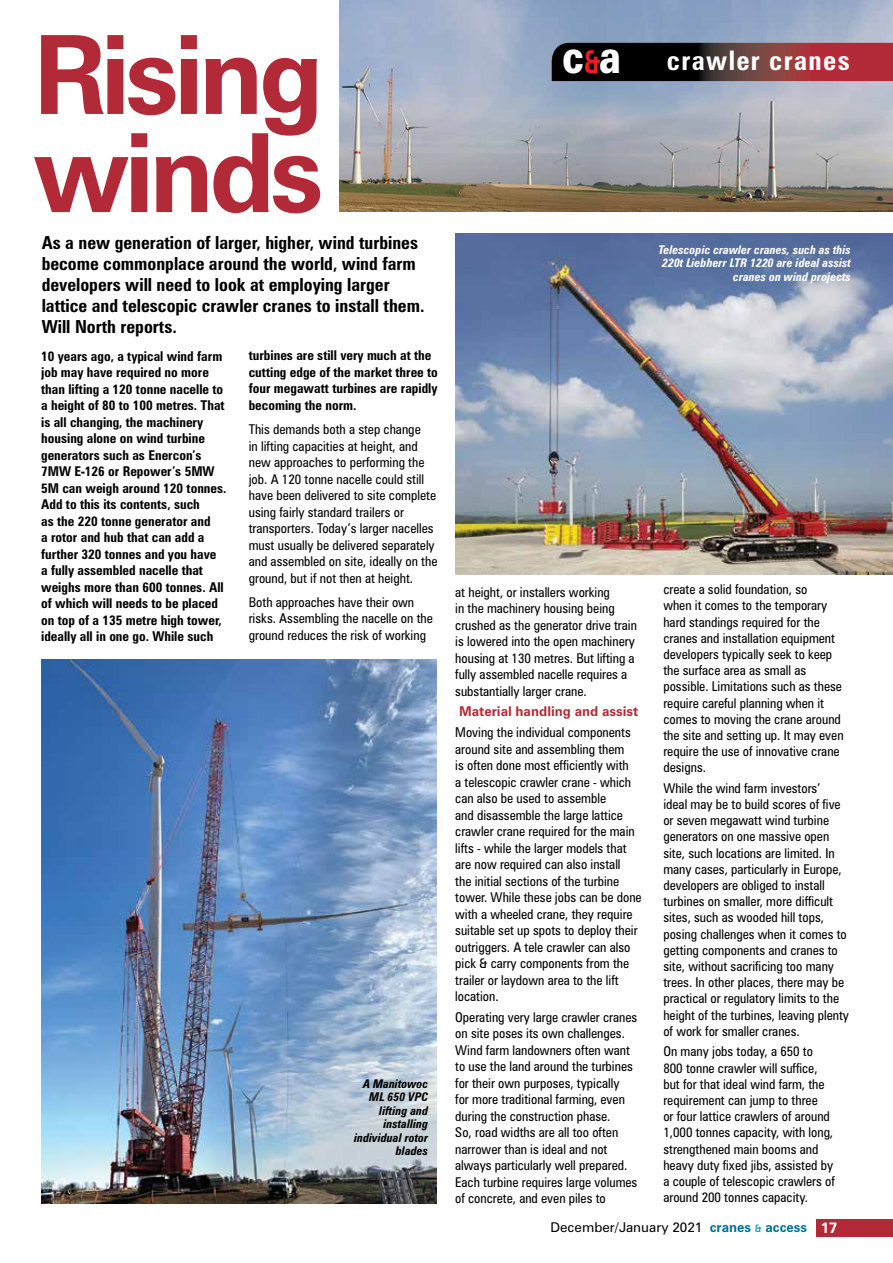
<style>
.page{position:relative;width:893px;height:1263px;background:#fff}
.page>*{position:absolute;margin:0;border:0;box-sizing:border-box;transform-origin:0 0}
.t1{font:700 109.5px/98.1px "Zurich BT";letter-spacing:-.05em;color:#b22a37}
.t2{font:700 condensed 27px "Zurich BT";letter-spacing:.05em;color:#fff}
.t3{font:700 condensed 18px/21px "Zurich BT";color:#000}
.t4{font:condensed 13.5px/16.5px "Zurich BT";color:#000}
.t5{font:700 condensed 13.5px/16.5px "Zurich BT";color:#000}
.t6{font:13.5px "Zurich BT";color:#000}
.t7{font:700 13.5px "Zurich BT";color:#b22a37}
.t8{font:italic 700 condensed 12px/13.5px "Zurich BT";color:#fff;text-align:right}
.t9{font:italic 700 condensed 12px/13.5px "Zurich BT";color:#000;text-align:right}
.s1{font-weight:900;font-stretch:normal;font-size:45.9px}
.s2{font-stretch:normal;font-size:31.65px;color:#ed1d24}
.s3{font-weight:700;color:#00728f}
.s4{font-weight:700;font-size:10.5px;color:#3c9db6}
.s5{font-weight:700;font-size:15px;color:#fff}
</style>
<div class="page">
<img style="left:455px;top:234px;width:438px;height:340px">
<img style="left:340px;top:0;width:553px;height:211px">
<div style="left:816px;top:1220px;width:77px;height:17px;background:#b22a37"></div>
<svg style="left:552px;top:43px;width:341px;height:38px;background:#501f21"></svg>
<img style="left:41px;top:660px;width:396px;height:543px">
<h1 class="t1" style="left:34px;top:25px;width:292px">Rising winds</h1>
<h3 class="t3" style="left:42px;top:232px;width:384px">As a new generation of larger, higher, wind turbines become commonplace around the world, wind farm developers will need to look at employing larger lattice and telescopic crawler cranes to install them.<br>Will North reports.</h3>
<p class="t5" style="left:41px;top:347px;width:187px">10 years ago, a typical wind farm job may have required no more than lifting a 120 tonne nacelle to a height of 80 to 100 metres. That is all changing, the machinery housing alone on wind turbine generators such as Enercon’s<br>7MW E-126 or Repower’s 5MW<br>5M can weigh around 120 tonnes.<br>Add to this its contents, such<br>as the 220 tonne generator and<br>a rotor and hub that can add a further 320 tonnes and you have<br>a fully assembled nacelle that weighs more than 600 tonnes. All of which will needs to be placed on top of a 135 metre high tower, ideally all in one go. While such</p>
<p class="t5" style="left:249px;top:347px;width:191px">turbines are still very much at the cutting edge of the market three to four megawatt turbines are rapidly becoming the norm.</p>
<p class="t4" style="left:249px;top:421px;width:190px">This demands both a step change<br>in lifting capacities at height, and new approaches to performing the job. A 120 tonne nacelle could still have been delivered to site complete using fairly standard trailers or transporters. Today’s larger nacelles must usually be delivered separately and assembled on site, ideally on the ground, but if not then at height.</p>
<p class="t4" style="left:249px;top:594px;width:186px">Both approaches have their own risks. Assembling the nacelle on the ground reduces the risk of working</p>
<p class="t9" style="left:354px;top:1077px;width:76px">A Manitowoc<br>ML 650 VPC lifting and installing individual rotor blades</p>
<h2 class="t2" style="left:562px;top:44px;width:289px"><span class="s1">c</span><span class="s2">&amp;</span><span class="s1">a</span> crawler cranes</h2>
<p class="t8" style="left:659px;top:243px;width:194px">Telescopic crawler cranes, such as this<br>220t Liebherr LTR 1220 are ideal assist cranes on wind projects</p>
<p class="t4" style="left:455px;top:583px;width:183px">at height, or installers working<br>in the machinery housing being crushed as the generator drive train is lowered into the open machinery housing at 130 metres. But lifting a fully assembled nacelle requires a substantially larger crane.</p>
<p class="t7" style="left:459px;top:703px;width:181px">Material handling and assist</p>
<p class="t4" style="left:455px;top:724px;width:188px">Moving the individual components around site and assembling them<br>is often done most efficiently with<br>a telescopic crawler crane - which can also be used to assemble<br>and disassemble the large lattice crawler crane required for the main lifts - while the larger models that are now required can also install<br>the initial sections of the turbine tower. While these jobs can be done with a wheeled crane, they require suitable set up spots to deploy their outriggers. A tele crawler can also pick &amp; carry components from the trailer or laydown area to the lift location.</p>
<p class="t4" style="left:455px;top:1009px;width:184px">Operating very large crawler cranes on site poses its own challenges.<br>Wind farm landowners often want to use the land around the turbines for their own purposes, typically<br>for more traditional farming, even during the construction phase.<br>So, road widths are all too often narrower than is ideal and not always particularly well prepared.<br>Each turbine requires large volumes of concrete, and even piles to</p>
<p class="t4" style="left:663px;top:581px;width:182px">create a solid foundation, so<br>when it comes to the temporary hard standings required for the cranes and installation equipment developers typically seek to keep the surface area as small as possible. Limitations such as these require careful planning when it comes to moving the crane around the site and setting up. It may even require the use of innovative crane designs.</p>
<p class="t4" style="left:663px;top:780px;width:187px">While the wind farm investors’<br>ideal may be to build scores of five or seven megawatt wind turbine generators on one massive open site, such locations are limited. In many cases, particularly in Europe, developers are obliged to install turbines on smaller, more difficult sites, such as wooded hill tops, posing challenges when it comes to getting components and cranes to site, without sacrificing too many trees. In other places, there may be practical or regulatory limits to the height of the turbines, leaving plenty of work for smaller cranes.</p>
<p class="t4" style="left:663px;top:1043px;width:173px">On many jobs today, a 650 to<br>800 tonne crawler will suffice, but for that ideal wind farm, the requirement can jump to three<br>or four lattice crawlers of around<br>1,000 tonnes capacity, with long, strengthened main booms and heavy duty fixed jibs, assisted by a couple of telescopic crawlers of around 200 tonnes capacity.</p>
<p class="t6" style="left:550px;top:1219px;width:288px">December/January 2021 <span class="s3">cranes</span> <span class="s4">&amp;</span> <span class="s3">access</span> <span class="s5">17</span></p>
</div>
